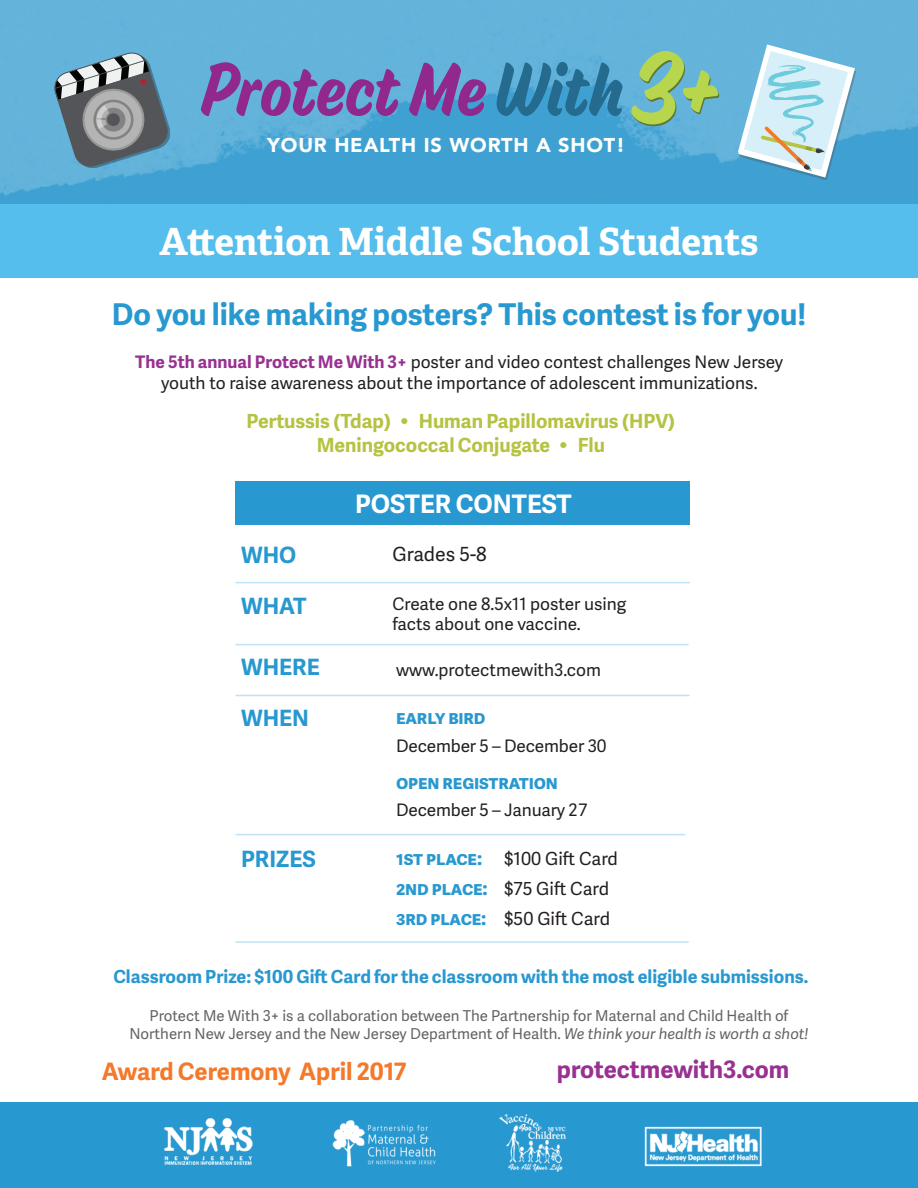
<style>
.page{position:relative;width:918px;height:1188px;background:#fff}
.page>*{position:absolute;margin:0;border:0;box-sizing:border-box;transform-origin:0 0}
.t1{font:700 37.5px "Adelle";letter-spacing:-.005em;color:#fff}
.t2{font:700 30px "Adelle Sans";color:#2898d0}
.t3{font:700 25.5px "Adelle Sans";color:#fff}
.t4{font:700 24px "Adelle Sans";color:#f4792a}
.t5{font:700 24px "Adelle Sans";color:#983191}
.t6{font:700 22.5px "Adelle Sans";color:#2898d0}
.t7{font:900 19.95px "Avenir";letter-spacing:.04em;color:#fff}
.t8{font:700 19.5px/23.4px "Adelle Sans";color:#b6c242;text-align:center}
.t9{font:700 19.5px "Adelle Sans";letter-spacing:-.01em;color:#2898d0}
.t10{font:19.5px "Adelle Sans";color:#231f20}
.t11{font:700 18px "Adelle Sans";color:#2898d0}
.t12{font:18px "Adelle Sans";color:#231f20}
.t13{font:17.25px/20.7px "Adelle Sans";color:#231f20;text-align:center}
.t14{font:15px/18px "Adelle Sans";color:#636366;text-align:center}
.s1{font-weight:700;color:#983191}
.s2{font-family:"Homestead";font-weight:400}
.s3{font-weight:700;font-size:19.5px;color:#2898d0}
.s4{font-style:italic}
</style>
<div class="page">
<div style="left:0;top:1102px;width:918px;height:86px;background:#2898d0"></div>
<img style="left:164px;top:1118px;width:89px;height:47px">
<img style="left:499px;top:1114px;width:67px;height:58px">
<img style="left:332px;top:1120px;width:104px;height:47px">
<img style="left:644px;top:1126px;width:118px;height:41px">
<div style="left:0;top:204px;width:918px;height:74px;background:#55beec"></div>
<div style="left:236px;top:482px;width:454px;height:43px;background:#2898d0"></div>
<hr style="left:236px;top:582px;width:454px;height:1px;background:#bfe2f6">
<hr style="left:236px;top:644px;width:453px;height:1px;background:#bfe2f6">
<hr style="left:236px;top:695px;width:454px;height:1px;background:#bfe2f6">
<hr style="left:236px;top:834px;width:449px;height:1px;background:#bfe2f6">
<hr style="left:236px;top:941px;width:453px;height:2px;background:#bfe2f6">
<img style="left:0;top:0;width:918px;height:204px">
<svg style="left:738px;top:45px;width:118px;height:135px;background:#a5d3e4"></svg>
<svg style="left:53px;top:51px;width:119px;height:118px;background:#748f9d"></svg>
<div style="left:107px;top:113px;width:13px;height:13px;background:#545558;border-radius:50%"></div>
<svg style="left:631px;top:51px;width:88px;height:75px;background:#81bc9d"></svg>
<svg style="left:201px;top:62px;width:200px;height:54px;background:#7678b9"></svg>
<svg style="left:409px;top:63px;width:77px;height:53px;background:#7568b0"></svg>
<svg style="left:497px;top:62px;width:126px;height:54px;background:#3988b0"></svg>
<p class="t7" style="left:267px;top:128px;width:359px">YOUR HEALTH IS WORTH A SHOT!</p>
<p class="t1" style="left:160px;top:214px;width:600px">Attention Middle School Students</p>
<p class="t2" style="left:112px;top:293px;width:696px">Do you like making posters? This contest is for you!</p>
<p class="t13" style="left:135px;top:351px;width:650px"><span class="s1">The 5th annual Protect Me With 3+</span> poster and video contest challenges New Jersey youth to raise awareness about the importance of adolescent immunizations.</p>
<p class="t8" style="left:246px;top:409px;width:430px">Pertussis (Tdap) <span class="s2">•</span> Human Papillomavirus (HPV)<br>Meningococcal Conjugate <span class="s2">•</span> Flu</p>
<p class="t6" style="left:241px;top:539px;width:57px">WHO</p>
<p class="t6" style="left:241px;top:589px;width:67px">WHAT</p>
<p class="t6" style="left:241px;top:650px;width:80px">WHERE</p>
<p class="t6" style="left:241px;top:702px;width:70px">WHEN</p>
<p class="t6" style="left:241px;top:842px;width:76px">PRIZES</p>
<p class="t3" style="left:355px;top:485px;width:218px">POSTER CONTEST</p>
<p class="t10" style="left:392px;top:540px;width:96px">Grades 5-8</p>
<p class="t13" style="left:392px;top:593px;width:235px;text-align:left">Create one 8.5x11 poster using facts about one vaccine.</p>
<p class="t13" style="left:396px;top:659px;width:206px">www.protectmewith3.com</p>
<p class="t9" style="left:396px;top:703px;width:91px">early bird</p>
<p class="t13" style="left:396px;top:735px;width:212px">December 5 – December 30</p>
<p class="t9" style="left:396px;top:767px;width:163px">open registration</p>
<p class="t13" style="left:396px;top:799px;width:193px">December 5 – January 27</p>
<p class="t12" style="left:396px;top:845px;width:223px"><span class="s3">1st place:</span> $100 Gift Card</p>
<p class="t12" style="left:396px;top:876px;width:215px"><span class="s3">2nd place:</span> $75 Gift Card</p>
<p class="t12" style="left:396px;top:906px;width:216px"><span class="s3">3rd place:</span> $50 Gift Card</p>
<p class="t11" style="left:113px;top:963px;width:697px">Classroom Prize: $100 Gift Card for the classroom with the most eligible submissions.</p>
<p class="t14" style="left:129px;top:1006px;width:681px">Protect Me With 3+ is a collaboration between The Partnership for Maternal and Child Health of<br>Northern New Jersey and the New Jersey Department of Health. <span class="s4">We think your health is worth a shot!</span></p>
<p class="t4" style="left:102px;top:1054px;width:306px">Award Ceremony April 2017</p>
<p class="t5" style="left:557px;top:1052px;width:234px">protectmewith3.com</p>
</div>
